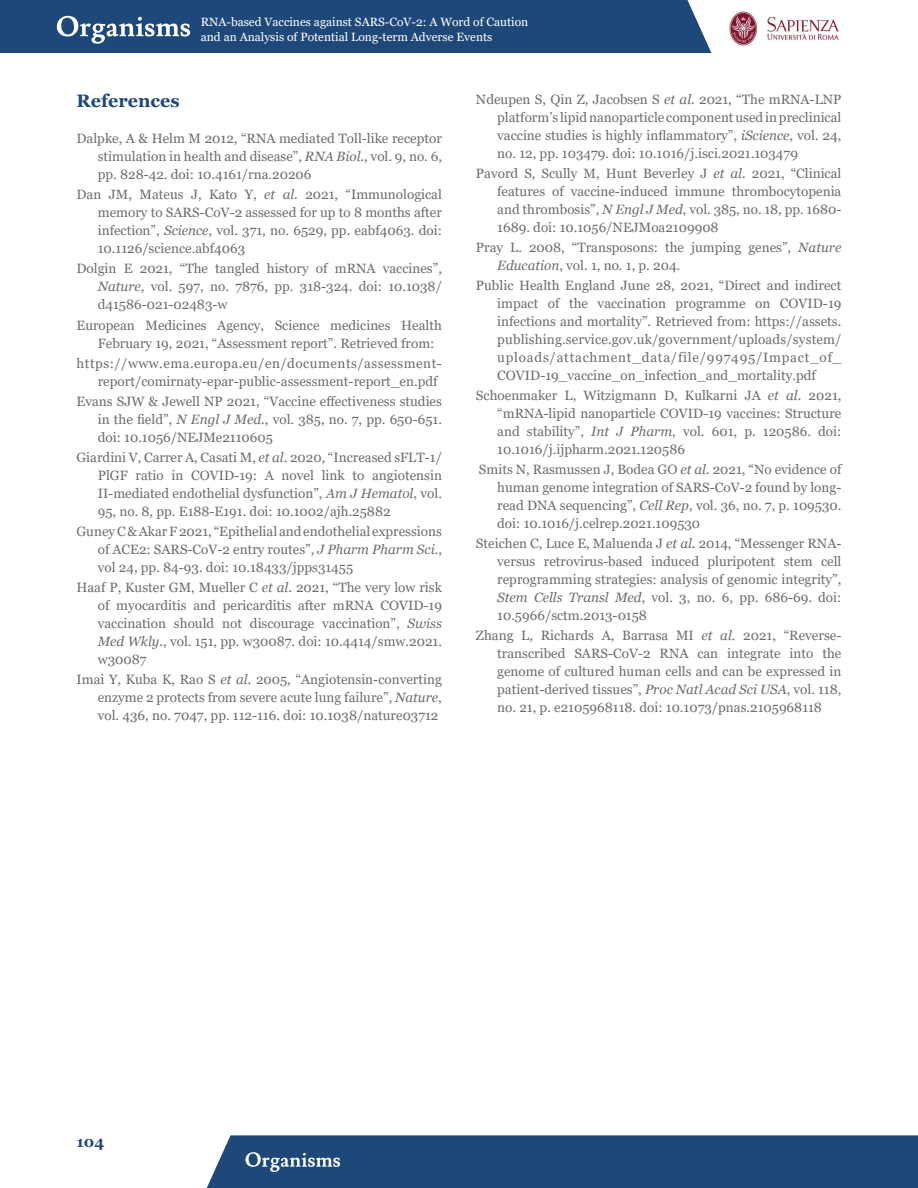
<style>
.page{position:relative;width:918px;height:1188px;background:#fff}
.page>*{position:absolute;margin:0;border:0;box-sizing:border-box;transform-origin:0 0}
.t1{font:700 18px "Georgia";color:#1f487a}
.t2{font:700 15px "Georgia";color:#1f487a}
.t3{font:13.5px/18px "Georgia";color:#6c6d70;text-align:justify}
.t4{font:12px/14.4px "Georgia";color:#fff}
.s1{font-style:italic}
</style>
<div class="page">
<img style="left:729px;top:11px;width:110px;height:35px">
<div style="left:0;top:0;width:711px;height:53px;background:#1f487a"></div>
<div style="left:207px;top:1135px;width:711px;height:53px;background:#1f487a"></div>
<p class="t4" style="left:201px;top:15px;width:329px">RNA-based Vaccines against SARS-CoV-2: A Word of Caution and an Analysis of Potential Long-term Adverse Events</p>
<h1 class="t1" style="left:77px;top:89px;width:105px">References</h1>
<p class="t3" style="left:98px;top:130px;width:346px;text-indent:-21px">Dalpke, A &amp; Helm M 2012, “RNA mediated Toll-like receptor stimulation in health and disease”, <span class="s1">RNA Biol.</span>, vol. 9, no. 6, pp. 828-42. doi: 10.4161/rna.20206</p>
<p class="t3" style="left:98px;top:186px;width:346px;text-indent:-21px">Dan JM, Mateus J, Kato Y, <span class="s1">et al.</span> 2021, “Immunological memory to SARS-CoV-2 assessed for up to 8 months after infection”, <span class="s1">Science</span>, vol. 371, no. 6529, pp. eabf4063. doi:<br>10.1126/science.abf4063</p>
<p class="t3" style="left:98px;top:260px;width:346px;text-indent:-21px">Dolgin E 2021, “The tangled history of mRNA vaccines”, <span class="s1">Nature</span>, vol. 597, no. 7876, pp. 318-324. doi: 10.1038/ d41586-021-02483-w</p>
<p class="t3" style="left:98px;top:316px;width:346px;text-indent:-21px">European Medicines Agency, Science medicines Health<br>February 19, 2021, “Assessment report”. Retrieved from:</p>
<p class="t3" style="left:98px;top:354px;width:346px;text-indent:-21px">https://www.ema.europa.eu/en/documents/assessment&shy;report/comirnaty-epar-public-assessment-report_en.pdf</p>
<p class="t3" style="left:98px;top:392px;width:346px;text-indent:-21px">Evans SJW &amp; Jewell NP 2021, “Vaccine effectiveness studies in the field”, <span class="s1">N Engl J Med.</span>, vol. 385, no. 7, pp. 650-651. doi: 10.1056/NEJMe2110605</p>
<p class="t3" style="left:98px;top:449px;width:346px;text-indent:-21px">Giardini V, Carrer A, Casati M, <span class="s1">et al.</span> 2020, “Increased sFLT-1/ PlGF ratio in COVID-19: A novel link to angiotensin II-mediated endothelial dysfunction”, <span class="s1">Am J Hematol</span>, vol.<br>95, no. 8, pp. E188-E191. doi: 10.1002/ajh.25882</p>
<p class="t3" style="left:98px;top:523px;width:346px;text-indent:-21px">Guney C &amp; Akar F 2021, “Epithelial and endothelial expressions of ACE2: SARS-CoV-2 entry routes”, <span class="s1">J Pharm Pharm Sci.</span>, vol 24, pp. 84-93. doi: 10.18433/jpps31455</p>
<p class="t3" style="left:98px;top:579px;width:346px;text-indent:-21px">Haaf P, Kuster GM, Mueller C <span class="s1">et al.</span> 2021, “The very low risk of myocarditis and pericarditis after mRNA COVID-19 vaccination should not discourage vaccination”, <span class="s1">Swiss Med Wkly.</span>, vol. 151, pp. w30087. doi: 10.4414/smw.2021. w30087</p>
<p class="t3" style="left:98px;top:671px;width:346px;text-indent:-21px">Imai Y, Kuba K, Rao S <span class="s1">et al.</span> 2005, “Angiotensin-converting enzyme 2 protects from severe acute lung failure”, <span class="s1">Nature</span>, vol. 436, no. 7047, pp. 112-116. doi: 10.1038/nature03712</p>
<p class="t3" style="left:497px;top:90px;width:346px;text-indent:-21px">Ndeupen S, Qin Z, Jacobsen S <span class="s1">et al.</span> 2021, “The mRNA-LNP platform’s lipid nanoparticle component used in preclinical vaccine studies is highly inflammatory”, <span class="s1">iScience</span>, vol. 24, no. 12, pp. 103479. doi: 10.1016/j.isci.2021.103479</p>
<p class="t3" style="left:497px;top:164px;width:346px;text-indent:-21px">Pavord S, Scully M, Hunt Beverley J <span class="s1">et al.</span> 2021, “Clinical features of vaccine-induced immune thrombocytopenia and thrombosis”, <span class="s1">N Engl J Med</span>, vol. 385, no. 18, pp. 1680- 1689. doi: 10.1056/NEJMoa2109908</p>
<p class="t3" style="left:497px;top:239px;width:346px;text-indent:-21px">Pray L. 2008, “Transposons: the jumping genes”, <span class="s1">Nature<br>Education</span>, vol. 1, no. 1, p. 204.</p>
<p class="t3" style="left:497px;top:277px;width:346px;text-indent:-21px">Public Health England June 28, 2021, “Direct and indirect impact of the vaccination programme on COVID-19 infections and mortality”. Retrieved from: https://assets. publishing.service.gov.uk/government/uploads/system/ uploads/attachment_data/file/997495/Impact_of_ COVID-19_vaccine_on_infection_and_mortality.pdf</p>
<p class="t3" style="left:497px;top:387px;width:346px;text-indent:-21px">Schoenmaker L, Witzigmann D, Kulkarni JA <span class="s1">et al.</span> 2021, “mRNA-lipid nanoparticle COVID-19 vaccines: Structure and stability”, <span class="s1">Int J Pharm</span>, vol. 601, p. 120586. doi:<br>10.1016/j.ijpharm.2021.120586</p>
<p class="t3" style="left:497px;top:461px;width:346px;text-indent:-18px">Smits N, Rasmussen J, Bodea GO <span class="s1">et al.</span> 2021, “No evidence of human genome integration of SARS-CoV-2 found by long&shy;read DNA sequencing”, <span class="s1">Cell Rep</span>, vol. 36, no. 7, p. 109530. doi: 10.1016/j.celrep.2021.109530</p>
<p class="t3" style="left:497px;top:535px;width:346px;text-indent:-21px">Steichen C, Luce E, Maluenda J <span class="s1">et al.</span> 2014, “Messenger RNA&shy;versus retrovirus-based induced pluripotent stem cell reprogramming strategies: analysis of genomic integrity”, <span class="s1">Stem Cells Transl Med</span>, vol. 3, no. 6, pp. 686-69. doi:<br>10.5966/sctm.2013-0158</p>
<p class="t3" style="left:497px;top:627px;width:346px;text-indent:-21px">Zhang L, Richards A, Barrasa MI <span class="s1">et al.</span> 2021, “Reverse&shy;transcribed SARS-CoV-2 RNA can integrate into the genome of cultured human cells and can be expressed in patient-derived tissues”, <span class="s1">Proc Natl Acad Sci USA</span>, vol. 118, no. 21, p. e2105968118. doi: 10.1073/pnas.2105968118</p>
<p class="t2" style="left:77px;top:1132px;width:29px">104</p>
</div>
